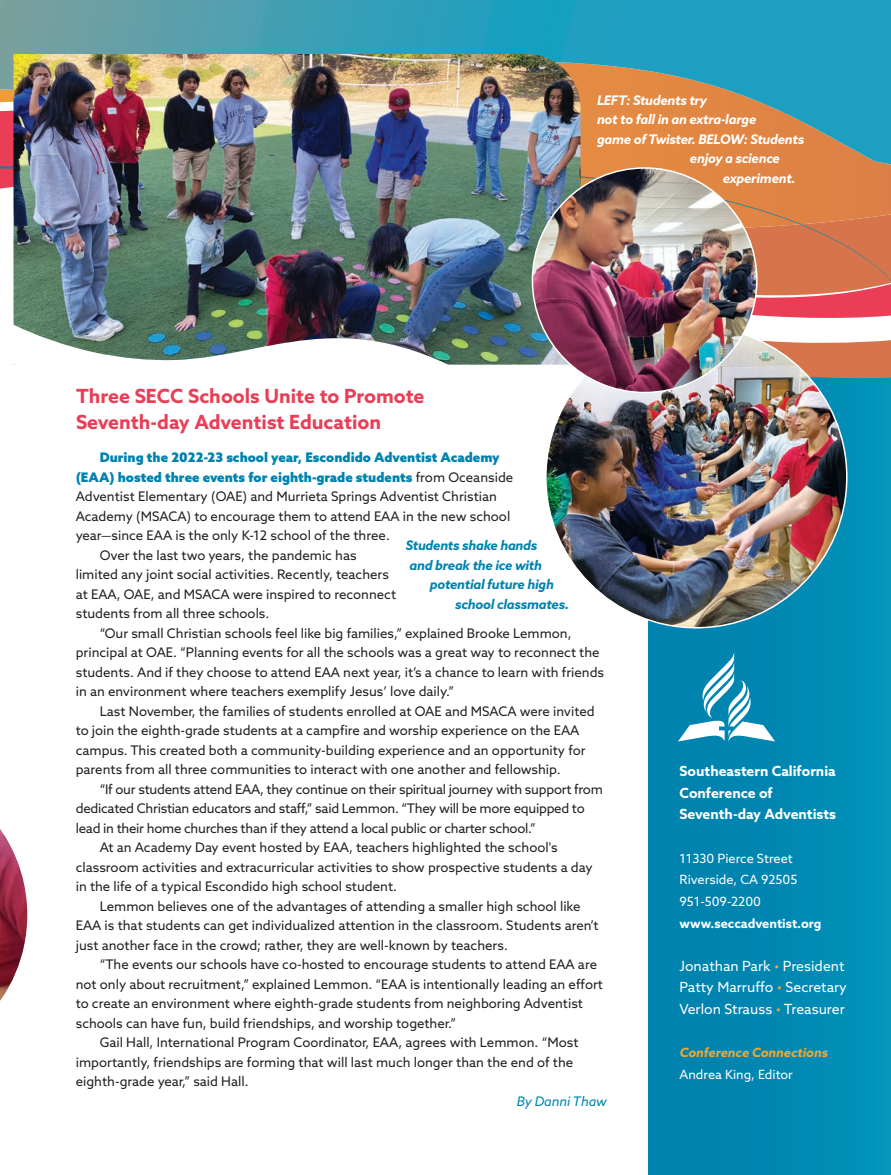
<style>
.page{position:relative;width:891px;height:1175px;background:#fff}
.page>*{position:absolute;margin:0;border:0;box-sizing:border-box;transform-origin:0 0}
.t1{font:700 19.5px/25.5px "Azo Sans";color:#ea3d56}
.t2{font:13.95px/21.6px "Azo Sans";color:#fff}
.t3{font:700 13.95px/21.6px "Azo Sans";color:#fff}
.t4{font:13.2px "Azo Sans";color:#231f20}
.t5{font:13.2px "Azo Sans";letter-spacing:-.02em;color:#231f20}
.t6{font:900 13.2px "Azo Sans";color:#0083af}
.t7{font:italic 700 13.2px "Azo Sans";letter-spacing:-.02em;color:#fff}
.t8{font:italic 700 13.2px "Azo Sans";letter-spacing:-.02em;color:#0083af}
.t9{font:italic 13.2px "Azo Sans";letter-spacing:-.01em;color:#0083af}
.t10{font:12.75px/21.6px "Azo Sans";color:#fff}
.t11{font:700 12.75px "Azo Sans";color:#fff}
.t12{font:700 12.75px "Azo Sans";color:#f6a62d}
.s1{font-weight:400;color:#231f20}
.s2{color:#f6a62d}
</style>
<div class="page">
<div style="left:648px;top:345px;width:243px;height:829px;background:#0088b3"></div>
<svg style="left:507px;top:305px;width:384px;height:74px"></svg>
<svg style="left:0;top:79px;width:891px;height:226px;background:#de7f4c"></svg>
<img style="left:786px;top:0;width:105px;height:164px">
<img style="left:0;top:0;width:261px;height:90px">
<img style="left:681px;top:0;width:106px;height:114px">
<img style="left:261px;top:0;width:421px;height:79px">
<img style="left:14px;top:54px;width:566px;height:310px">
<svg style="left:678px;top:652px;width:97px;height:89px"></svg>
<svg style="left:0;top:829px;width:28px;height:172px"></svg>
<img style="left:546px;top:327px;width:301px;height:300px;border-radius:150px">
<img style="left:532px;top:168px;width:225px;height:224px;border-radius:112px">
<img style="left:0;top:224px;width:507px;height:141px">
<div style="left:266px;top:346px;width:174px;height:52px;background:#fff;border-radius:50%"></div>
<h1 class="t1" style="left:76px;top:383px;width:350px">Three SECC Schools Unite to Promote<br>Seventh-day Adventist Education</h1>
<p class="t7" style="left:597px;top:91px;width:112px">LEFT: Students try</p>
<p class="t7" style="left:597px;top:111px;width:161px">not to fall in an extra-large</p>
<p class="t7" style="left:597px;top:130px;width:209px">game of Twister. BELOW: Students</p>
<p class="t7" style="left:690px;top:150px;width:92px">enjoy a science</p>
<p class="t7" style="left:723px;top:169px;width:74px">experiment.</p>
<p class="t6" style="left:100px;top:448px;width:401px">During the 2022-23 school year, Escondido Adventist Academy</p>
<p class="t6" style="left:76px;top:468px;width:439px">(EAA) hosted three events for eighth-grade students <span class="s1">from Oceanside</span></p>
<p class="t4" style="left:76px;top:488px;width:423px">Adventist Elementary (OAE) and Murrieta Springs Adventist Christian</p>
<p class="t4" style="left:76px;top:507px;width:436px">Academy (MSACA) to encourage them to attend EAA in the new school</p>
<p class="t4" style="left:76px;top:527px;width:316px">year—since EAA is the only K-12 school of the three.</p>
<p class="t4" style="left:100px;top:546px;width:258px">Over the last two years, the pandemic has</p>
<p class="t4" style="left:76px;top:566px;width:315px">limited any joint social activities. Recently, teachers</p>
<p class="t4" style="left:76px;top:585px;width:322px">at EAA, OAE, and MSACA were inspired to reconnect</p>
<p class="t4" style="left:76px;top:605px;width:195px">students from all three schools.</p>
<p class="t4" style="left:100px;top:624px;width:473px">“Our small Christian schools feel like big families,” explained Brooke Lemmon,</p>
<p class="t4" style="left:76px;top:644px;width:525px">principal at OAE. “Planning events for all the schools was a great way to reconnect the</p>
<p class="t4" style="left:76px;top:663px;width:530px">students. And if they choose to attend EAA next year, it’s a chance to learn with friends</p>
<p class="t4" style="left:76px;top:683px;width:380px">in an environment where teachers exemplify Jesus’ love daily.”</p>
<p class="t4" style="left:100px;top:702px;width:497px">Last November, the families of students enrolled at OAE and MSACA were invited</p>
<p class="t4" style="left:76px;top:722px;width:505px">to join the eighth-grade students at a campfire and worship experience on the EAA</p>
<p class="t4" style="left:76px;top:741px;width:511px">campus. This created both a community-building experience and an opportunity for</p>
<p class="t4" style="left:76px;top:761px;width:487px">parents from all three communities to interact with one another and fellowship.</p>
<p class="t5" style="left:100px;top:780px;width:505px">“If our students attend EAA, they continue on their spiritual journey with support from</p>
<p class="t5" style="left:76px;top:800px;width:511px">dedicated Christian educators and staff,” said Lemmon. “They will be more equipped to</p>
<p class="t5" style="left:76px;top:819px;width:462px">lead in their home churches than if they attend a local public or charter school.”</p>
<p class="t4" style="left:100px;top:839px;width:460px">At an Academy Day event hosted by EAA, teachers highlighted the school's</p>
<p class="t4" style="left:76px;top:858px;width:518px">classroom activities and extracurricular activities to show prospective students a day</p>
<p class="t4" style="left:76px;top:878px;width:323px">in the life of a typical Escondido high school student.</p>
<p class="t4" style="left:100px;top:897px;width:482px">Lemmon believes one of the advantages of attending a smaller high school like</p>
<p class="t4" style="left:76px;top:917px;width:524px">EAA is that students can get individualized attention in the classroom. Students aren’t</p>
<p class="t4" style="left:76px;top:936px;width:434px">just another face in the crowd; rather, they are well-known by teachers.</p>
<p class="t4" style="left:100px;top:956px;width:499px">“The events our schools have co-hosted to encourage students to attend EAA are</p>
<p class="t4" style="left:76px;top:975px;width:529px">not only about recruitment,” explained Lemmon. “EAA is intentionally leading an effort</p>
<p class="t4" style="left:76px;top:994px;width:509px">to create an environment where eighth-grade students from neighboring Adventist</p>
<p class="t4" style="left:76px;top:1014px;width:382px">schools can have fun, build friendships, and worship together.”</p>
<p class="t4" style="left:100px;top:1033px;width:480px">Gail Hall, International Program Coordinator, EAA, agrees with Lemmon. “Most</p>
<p class="t4" style="left:76px;top:1053px;width:499px">importantly, friendships are forming that will last much longer than the end of the</p>
<p class="t4" style="left:76px;top:1072px;width:174px">eighth-grade year,” said Hall.</p>
<p class="t9" style="left:517px;top:1092px;width:91px">By Danni Thaw</p>
<p class="t8" style="left:406px;top:536px;width:133px">Students shake hands</p>
<p class="t8" style="left:409px;top:556px;width:134px">and break the ice with</p>
<p class="t8" style="left:430px;top:575px;width:126px">potential future high</p>
<p class="t8" style="left:455px;top:595px;width:115px">school classmates.</p>
<p class="t3" style="left:680px;top:760px;width:158px">Southeastern California<br>Conference of<br>Seventh-day Ad ven tists</p>
<p class="t10" style="left:680px;top:847px;width:119px">11330 Pierce Street<br>Riverside, CA 92505<br>951-509-2200</p>
<p class="t11" style="left:680px;top:914px;width:144px">www.seccadventist.org</p>
<p class="t2" style="left:680px;top:954px;width:169px">Jonathan Park <span class="s2">•</span> President<br>Patty Marruffo <span class="s2">•</span> Secretary<br>Verlon Strauss <span class="s2">•</span> Treasurer</p>
<p class="t12" style="left:680px;top:1044px;width:152px">Conference Connections</p>
<p class="t10" style="left:680px;top:1063px;width:115px">Andrea King, Editor</p>
</div>
